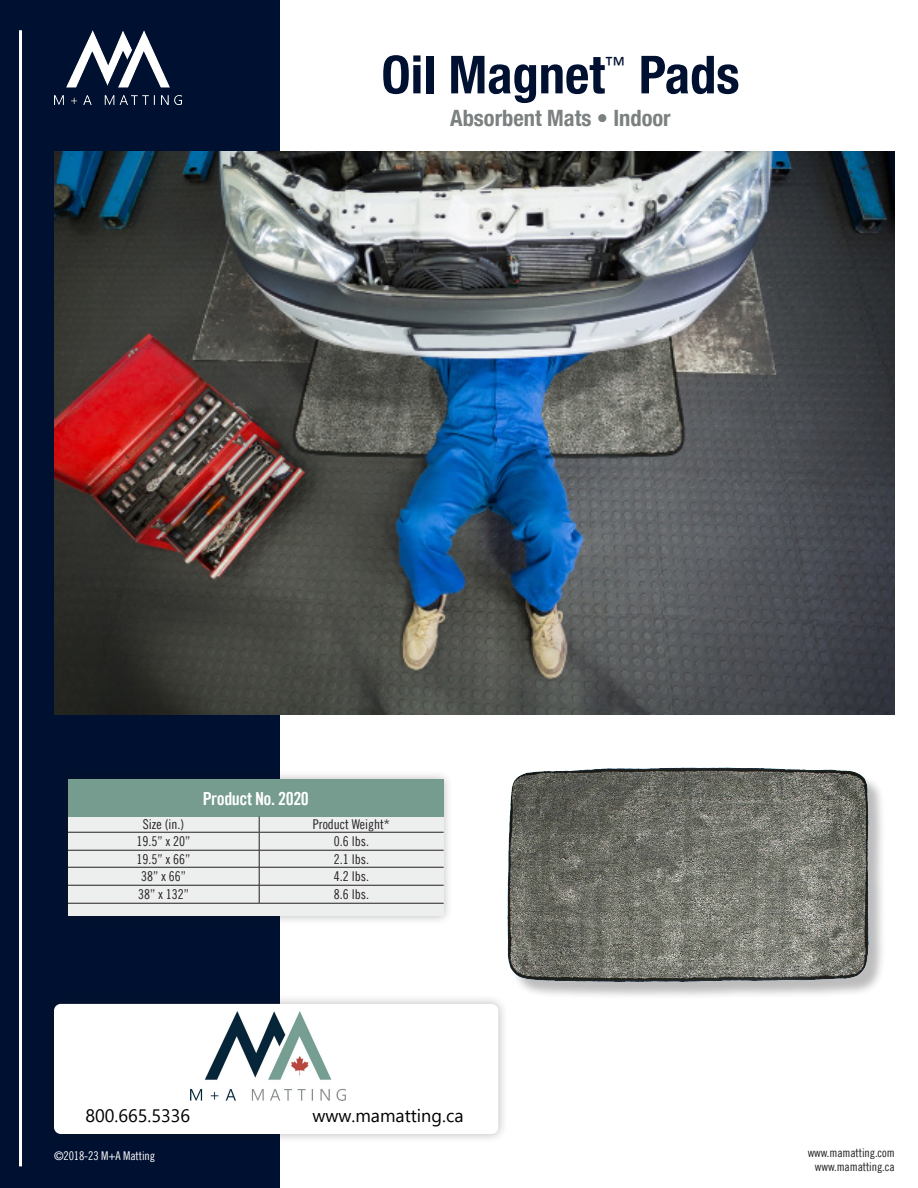
<style>
.page{position:relative;width:918px;height:1188px;background:#fff}
.page>*{position:absolute;margin:0;border:0;box-sizing:border-box;transform-origin:0 0}
.t1{font:700 condensed 52.5px "Helvetica Neue LT Pro";color:#001030}
.t2{font:700 condensed 22.5px "Helvetica Neue LT Pro";color:#7b8080}
.t3{font:18px "Segoe UI";color:#000}
.t4{font:18px "Trade Gothic LT Pro Bd Cn 20";letter-spacing:-.025em;color:#fff}
.t5{font:13.5px "Trade Gothic LT Pro Cn 18";color:#231f20}
.Bullet_Point_Body{font:12px "Trade Gothic LT Pro Cn 18";letter-spacing:-.01em;color:#231f20}
.Bullet_Point_Body-2{font:12px "Trade Gothic LT Pro Cn 18";letter-spacing:-.01em;color:#fff}
</style>
<div class="page">
<div style="left:0;top:0;width:280px;height:1188px;background:#001030"></div>
<div style="left:44px;top:994px;width:464px;height:150px;background:#231f20;opacity:.3"></div>
<div style="left:54px;top:1004px;width:444px;height:130px;background:#fff;border-radius:7px"></div>
<img style="left:54px;top:30px;width:128px;height:74px">
<div style="left:59px;top:770px;width:394px;height:156px;background:#231f20;opacity:.3"></div>
<div style="left:68px;top:780px;width:376px;height:136px;background:#edeeee"></div>
<div style="left:68px;top:780px;width:376px;height:37px;background:#759c8f"></div>
<img style="left:54px;top:151px;width:841px;height:564px">
<hr style="left:19px;top:30px;width:3px;height:1136px;background:#fff">
<div style="left:510px;top:771px;width:376px;height:229px;background:#231f20;opacity:.3"></div>
<img style="left:498px;top:767px;width:376px;height:237px">
<hr style="left:68px;top:832px;width:191px;height:1px;background:#231f20">
<hr style="left:260px;top:832px;width:184px;height:1px;background:#231f20">
<hr style="left:68px;top:903px;width:191px;height:1px;background:#231f20">
<hr style="left:259px;top:903px;width:185px;height:1px;background:#231f20">
<svg style="left:259px;top:817px;width:1px;height:86px"></svg>
<hr style="left:68px;top:885px;width:191px;height:1px;background:#231f20">
<hr style="left:259px;top:885px;width:185px;height:1px;background:#231f20">
<hr style="left:68px;top:867px;width:191px;height:1px;background:#231f20">
<hr style="left:259px;top:867px;width:185px;height:1px;background:#231f20">
<hr style="left:68px;top:850px;width:191px;height:1px;background:#231f20">
<hr style="left:259px;top:850px;width:185px;height:1px;background:#231f20">
<img style="left:190px;top:1011px;width:155px;height:90px">
<p class="t1" style="left:381px;top:43px;width:360px">Oil Magnet<sup>™</sup> Pads</p>
<p class="t2" style="left:450px;top:104px;width:222px">Absorbent Mats • Indoor</p>
<p class="t4" style="left:203px;top:788px;width:108px">Product No. 2020</p>
<p class="t5" style="left:143px;top:816px;width:43px">Size (in.)</p>
<p class="t5" style="left:313px;top:816px;width:78px">Product Weight*</p>
<p class="t5" style="left:137px;top:833px;width:55px">19.5” x 20”</p>
<p class="t5" style="left:334px;top:833px;width:37px">0.6 lbs.</p>
<p class="t5" style="left:137px;top:851px;width:55px">19.5” x 66”</p>
<p class="t5" style="left:334px;top:851px;width:37px">2.1 lbs.</p>
<p class="t5" style="left:141px;top:868px;width:46px">38” x 66”</p>
<p class="t5" style="left:334px;top:868px;width:37px">4.2 lbs.</p>
<p class="t5" style="left:138px;top:886px;width:52px">38” x 132”</p>
<p class="t5" style="left:334px;top:886px;width:37px">8.6 lbs.</p>
<p class="t3" style="left:86px;top:1099px;width:106px">800.665.5336</p>
<p class="t3" style="left:312px;top:1099px;width:153px">www.mamatting.ca</p>
<p class="Bullet_Point_Body-2" style="left:54px;top:1149px;width:103px">©2018-23 M+A Matting</p>
<p class="Bullet_Point_Body" style="left:808px;top:1145px;width:88px">www.mamatting.com</p>
<p class="Bullet_Point_Body" style="left:815px;top:1160px;width:81px">www.mamatting.ca</p>
</div>
